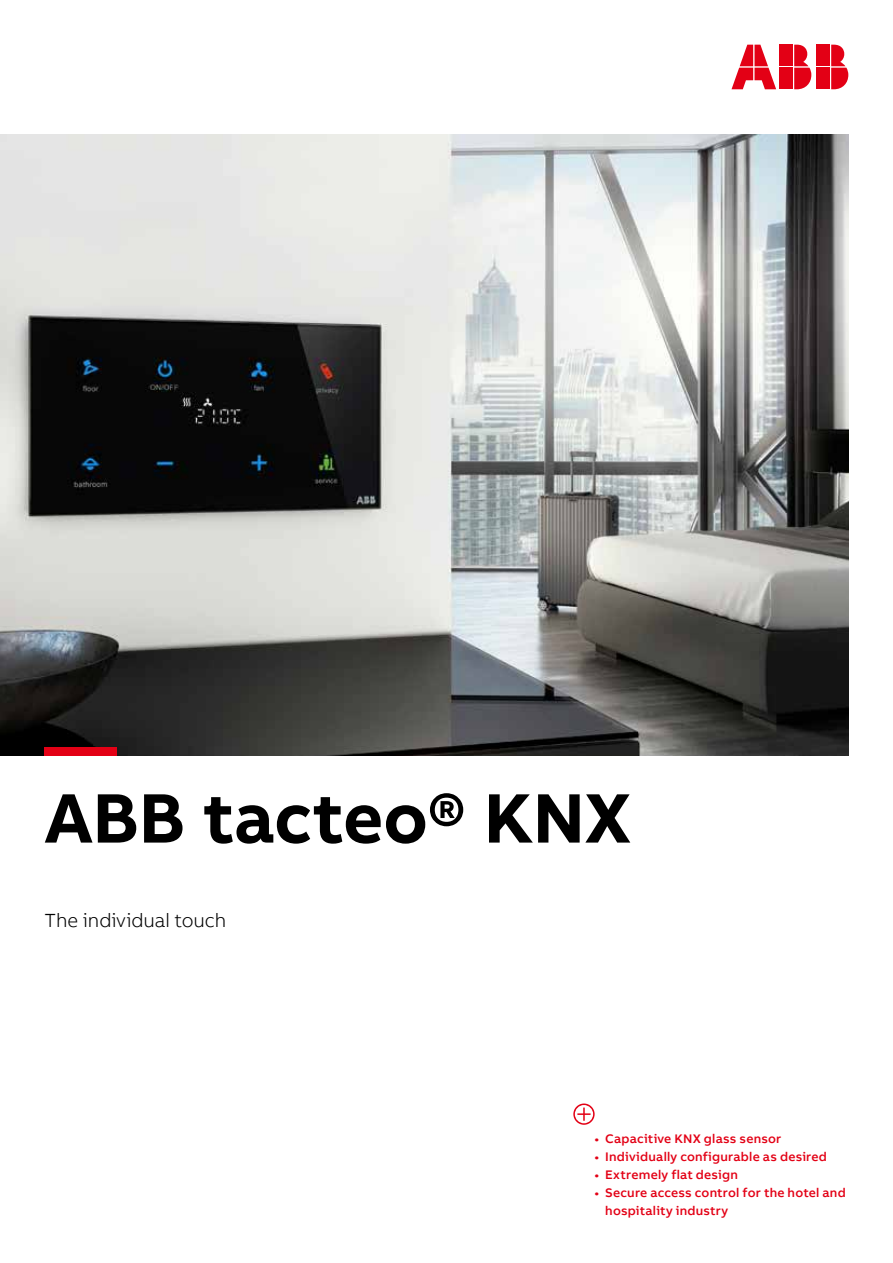
<style>
.page{position:relative;width:893px;height:1263px;background:#fff}
.page>*{position:absolute;margin:0;border:0;box-sizing:border-box;transform-origin:0 0}
.t1{font:700 72px "AB Bvoice";letter-spacing:-.005em;color:#000}
.t2{font:700 72px "AB Bvoice";color:#e30015}
.t3{font:300 19.5px "AB Bvoice";letter-spacing:-.005em;color:#000}
.t4{font:500 12.75px/18px "AB Bvoice";letter-spacing:.015em;color:#e30015}
</style>
<div class="page">
<img style="left:0;top:135px;width:848px;height:621px">
<svg style="left:573px;top:1103px;width:22px;height:22px"></svg>
<div style="left:817px;top:45px;width:13px;height:21px;background:#e30015"></div>
<div style="left:817px;top:68px;width:13px;height:21px;background:#e30015"></div>
<svg style="left:831px;top:45px;width:17px;height:44px"></svg>
<svg style="left:731px;top:45px;width:45px;height:44px"></svg>
<div style="left:780px;top:45px;width:13px;height:21px;background:#e30015"></div>
<div style="left:780px;top:68px;width:13px;height:21px;background:#e30015"></div>
<svg style="left:794px;top:45px;width:17px;height:44px"></svg>
<h1 class="t2" style="left:45px;top:700px;width:73px">—</h1>
<h1 class="t1" style="left:45px;top:772px;width:588px">ABB tacteo® KNX</h1>
<h2 class="t3" style="left:45px;top:909px;width:183px">The individual touch</h2>
<p class="t4" style="left:595px;top:1129px;width:188px">• Capacitive KNX glass sensor</p>
<p class="t4" style="left:595px;top:1147px;width:234px">• Individually configurable as desired</p>
<p class="t4" style="left:595px;top:1165px;width:145px">• Extremely flat design</p>
<p class="t4" style="left:605px;top:1183px;width:242px;text-indent:-11px">• Secure access control for the hotel and hospitality industry</p>
</div>
